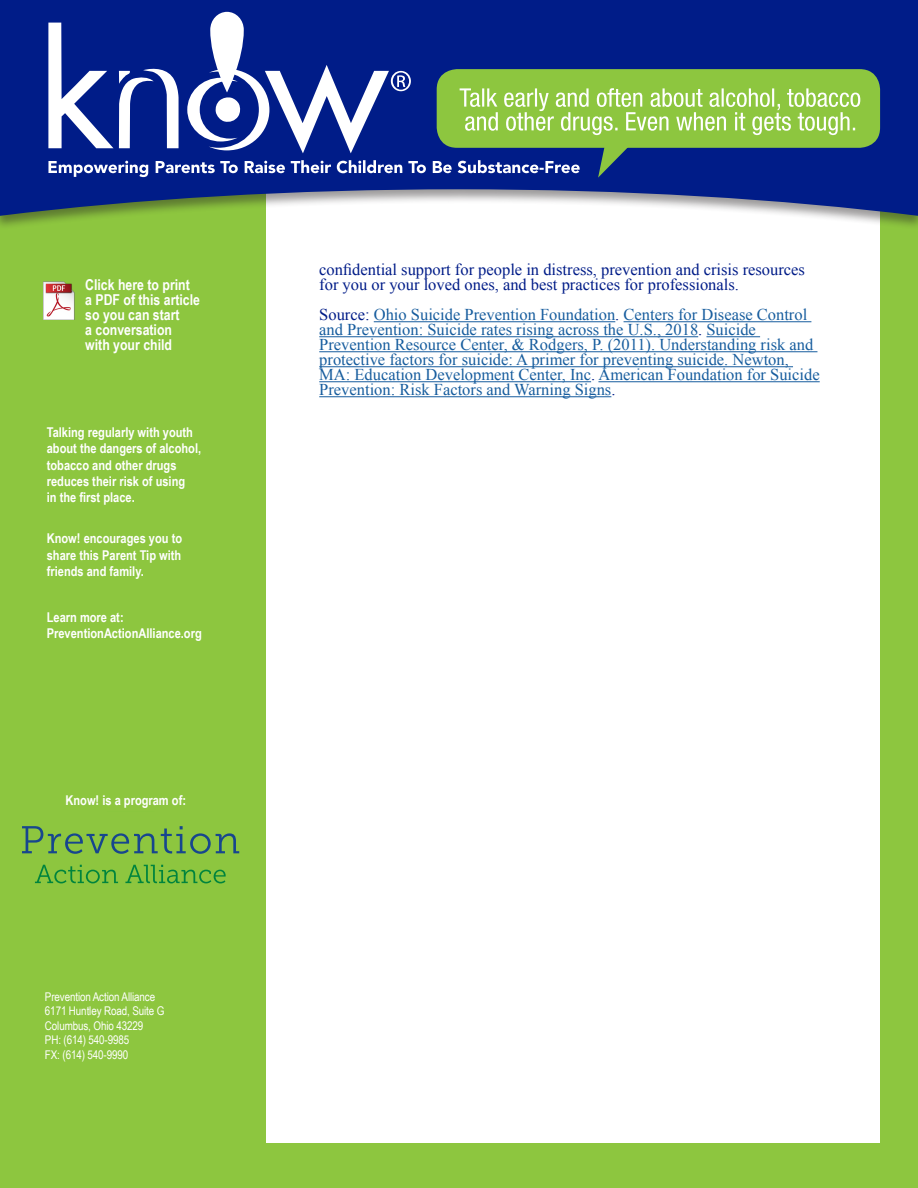
<style>
.page{position:relative;width:918px;height:1188px;background:#fff}
.page>*{position:absolute;margin:0;border:0;box-sizing:border-box;transform-origin:0 0}
.t1{font:16.5px/15px "Times New Roman";color:#175d9e}
.t2{font:16.5px/15px "Times New Roman";color:#001c88}
.t3{font:700 15px/15px "Arial Narrow";color:#fff}
.t4{font:700 13.5px/16.2px "Arial Narrow";color:#fff}
.t5{font:12px "Arial Narrow";letter-spacing:-.01em;color:#fff}
.s1{color:#001c88}
</style>
<div class="page">
<div style="left:258px;top:116px;width:660px;height:1072px;background:#8dc63f"></div>
<div style="left:266px;top:153px;width:614px;height:990px;background:#fff"></div>
<div style="left:0;top:116px;width:262px;height:1072px;background:#8dc63f"></div>
<div style="left:0;top:0;width:918px;height:230px;background:#231f20;opacity:.45"></div>
<svg style="left:0;top:0;width:918px;height:216px;background:#354c95"></svg>
<div style="left:437px;top:69px;width:443px;height:79px;background:#8dc63f;border-radius:20px"></div>
<svg style="left:48px;top:12px;width:812px;height:166px"></svg>
<hr style="left:374px;top:321px;width:241px;height:1px;background:#175d9e">
<hr style="left:624px;top:321px;width:187px;height:1px;background:#175d9e">
<hr style="left:319px;top:336px;width:379px;height:1px;background:#175d9e">
<hr style="left:706px;top:336px;width:54px;height:1px;background:#175d9e">
<hr style="left:319px;top:351px;width:498px;height:1px;background:#175d9e">
<hr style="left:319px;top:366px;width:474px;height:1px;background:#175d9e">
<hr style="left:319px;top:381px;width:272px;height:1px;background:#175d9e">
<hr style="left:598px;top:381px;width:222px;height:1px;background:#175d9e">
<hr style="left:319px;top:396px;width:292px;height:1px;background:#175d9e">
<svg style="left:22px;top:826px;width:217px;height:28px"></svg>
<svg style="left:35px;top:865px;width:83px;height:18px"></svg>
<svg style="left:125px;top:865px;width:101px;height:18px"></svg>
<img style="left:44px;top:281px;width:31px;height:39px">
<p class="t3" style="left:85px;top:277px;width:116px">Click here to print a PDF of this article so you can start<br>a conversation with your child</p>
<p class="t4" style="left:47px;top:424px;width:156px">Talking regularly with youth about the dangers of alcohol, tobacco and other drugs reduces their risk of using<br>in the first place.</p>
<p class="t4" style="left:47px;top:530px;width:137px;text-align:justify">Know! encourages you to share this Parent Tip with friends and family.</p>
<p class="t4" style="left:47px;top:608px;width:157px">Learn more at:<br>PreventionActionAlliance.org</p>
<p class="t4" style="left:65px;top:791px;width:122px">Know! is a program of:</p>
<p class="t5" style="left:45px;top:988px;width:112px">Prevention Action Alliance</p>
<p class="t5" style="left:45px;top:1002px;width:121px">6171 Huntley Road, Suite G</p>
<p class="t5" style="left:45px;top:1017px;width:100px">Columbus, Ohio 43229</p>
<p class="t5" style="left:45px;top:1031px;width:86px">PH: (614) 540-9985</p>
<p class="t5" style="left:45px;top:1046px;width:85px">FX: (614) 540-9990</p>
<p class="t2" style="left:319px;top:262px;width:487px">confidential support for people in distress, prevention and crisis resources for you or your loved ones, and best practices for professionals.</p>
<p class="t1" style="left:319px;top:307px;width:502px"><span class="s1">Source:</span> Ohio Suicide Prevention Foundation<span class="s1">.</span> Centers for Disease Control and Prevention: Suicide rates rising across the U.S., 2018<span class="s1">.</span> Suicide Prevention Resource Center, &amp; Rodgers, P. (2011). Understanding risk and protective factors for suicide: A primer for preventing suicide. Newton, MA: Education Development Center, Inc<span class="s1">.</span> American Foundation for Suicide Prevention: Risk Factors and Warning Signs<span class="s1">.</span></p>
</div>
